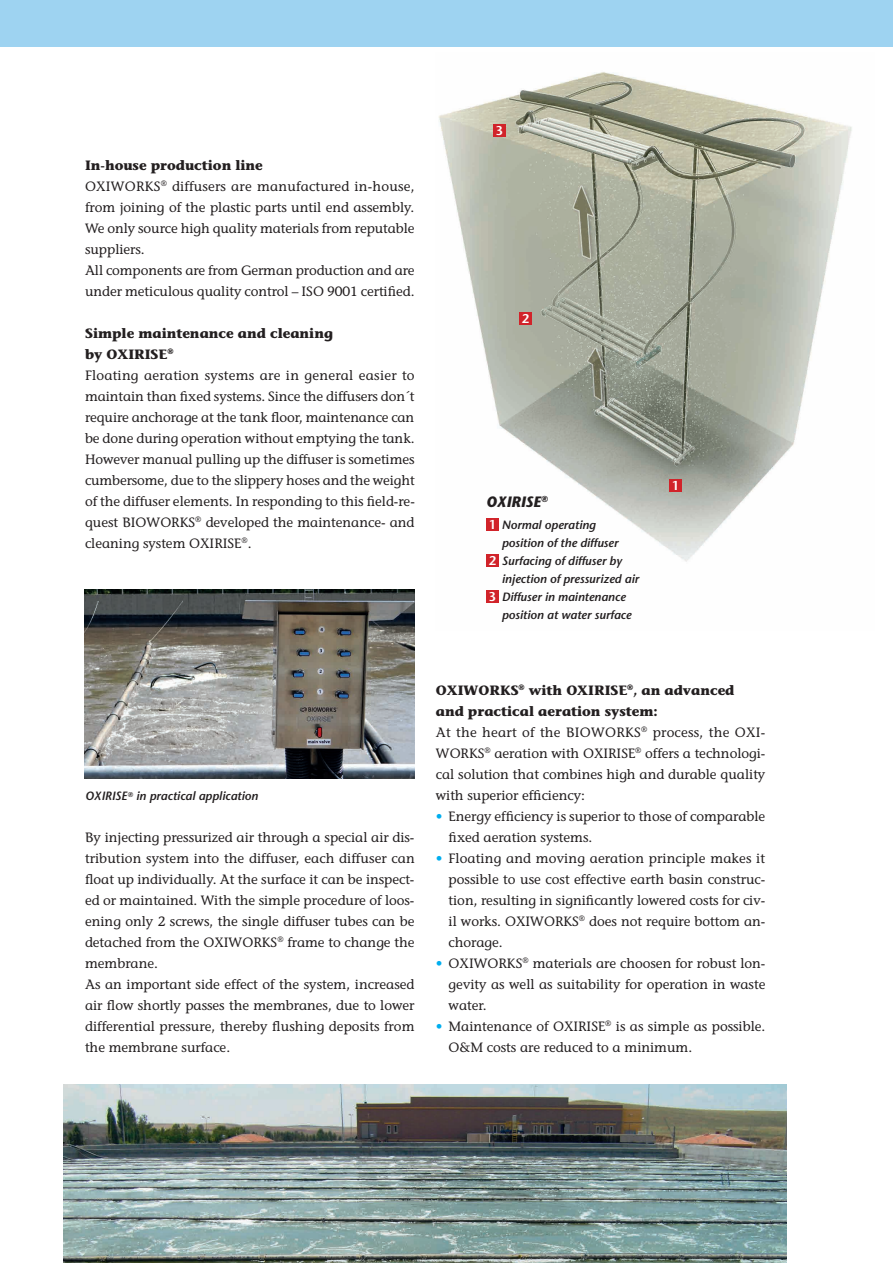
<style>
.page{position:relative;width:893px;height:1263px;background:#fff}
.page>*{position:absolute;margin:0;border:0;box-sizing:border-box;transform-origin:0 0}
.t1{font:italic 700 15px "Stone Sans";letter-spacing:-.005em;color:#231f20}
.t2{font:13.5px/21px "Stone Informal";letter-spacing:-.005em;color:#231f20}
.t3{font:600 12.75px "Stone Sans";color:#fff}
.t4{font:italic 600 12px "Stone Sans";letter-spacing:-.005em;color:#231f20}
.s1{font-weight:700}
.s2{font-style:normal;font-size:12.75px;color:#fff}
.s3{color:#00aeef}
</style>
<div class="page">
<div style="left:0;top:0;width:893px;height:47px;background:#9ed3f1"></div>
<img style="left:64px;top:1084px;width:723px;height:179px">
<img style="left:438px;top:72px;width:414px;height:531px">
<div style="left:519px;top:312px;width:13px;height:13px;background:#d1232a"></div>
<div style="left:669px;top:479px;width:13px;height:13px;background:#d1232a"></div>
<div style="left:493px;top:124px;width:13px;height:13px;background:#d1232a"></div>
<div style="left:486px;top:518px;width:13px;height:12px;background:#d1232a"></div>
<div style="left:486px;top:554px;width:13px;height:12px;background:#d1232a"></div>
<div style="left:486px;top:590px;width:13px;height:12px;background:#d1232a"></div>
<img style="left:85px;top:589px;width:330px;height:189px">
<p class="t2" style="left:85px;top:155px;width:331px"><span class="s1">In-house production line<br></span>OXIWORKS<sup>®</sup> diffusers are manufactured in-house, from joining of the plastic parts until end assembly.<br>We only source high quality materials from reputable suppliers.<br>All components are from German production and are under meticulous quality control – ISO 9001 certified.</p>
<p class="t2" style="left:85px;top:323px;width:331px"><span class="s1">Simple maintenance and cleaning<br>by OXIRISE</span><sup>®<br></sup>Floating aeration systems are in general easier to maintain than fixed systems. Since the diffusers don´t require anchorage at the tank floor, maintenance can be done during operation without emptying the tank.<br>However manual pulling up the diffuser is sometimes cumbersome, due to the slippery hoses and the weight of the diffuser elements. In responding to this field-re&shy;quest BIOWORKS<sup>®</sup> developed the maintenance- and cleaning system OXIRISE<sup>®</sup>.</p>
<p class="t3" style="left:496px;top:123px;width:9px">3</p>
<p class="t3" style="left:522px;top:311px;width:9px">2</p>
<p class="t1" style="left:486px;top:492px;width:63px">OXIRISE<sup>®</sup></p>
<p class="t4" style="left:489px;top:517px;width:108px"><span class="s2">1</span> Normal operating</p>
<p class="t4" style="left:502px;top:535px;width:118px">position of the diffuser</p>
<p class="t4" style="left:489px;top:553px;width:135px"><span class="s2">2</span> Surfacing of diffuser by</p>
<p class="t4" style="left:502px;top:571px;width:139px">injection of pressurized air</p>
<p class="t4" style="left:489px;top:589px;width:138px"><span class="s2">3</span> Diffuser in maintenance</p>
<p class="t4" style="left:502px;top:607px;width:131px">position at water surface</p>
<p class="t3" style="left:672px;top:478px;width:9px">1</p>
<p class="t4" style="left:85px;top:789px;width:174px">OXIRISE<sup>®</sup> in practical application</p>
<p class="t2" style="left:85px;top:827px;width:331px">By injecting pressurized air through a special air dis&shy;tribution system into the diffuser, each diffuser can float up individually. At the surface it can be inspect&shy;ed or maintained. With the simple procedure of loos&shy;ening only 2 screws, the single diffuser tubes can be detached from the OXIWORKS<sup>®</sup> frame to change the membrane.<br>As an important side effect of the system, increased air flow shortly passes the membranes, due to lower differential pressure, thereby flushing deposits from the membrane surface.</p>
<p class="t2" style="left:436px;top:680px;width:331px"><span class="s1">OXIWORKS</span><sup>®</sup> <span class="s1">with OXIRISE</span><sup>®</sup><span class="s1">, an advanced and practical aeration system:<br></span>At the heart of the BIOWORKS<sup>®</sup> process, the OXI-WORKS<sup>®</sup> aeration with OXIRISE<sup>®</sup> offers a technologi&shy;cal solution that combines high and durable quality with superior efficiency:</p>
<p class="t2" style="left:449px;top:806px;width:318px;text-indent:-13px"><span class="s3">•</span> Energy efficiency is superior to those of comparable fixed aeration systems.</p>
<p class="t2" style="left:449px;top:848px;width:318px;text-align:justify;text-indent:-13px"><span class="s3">•</span> Floating and moving aeration principle makes it possible to use cost effective earth basin construc&shy;tion, resulting in significantly lowered costs for civ&shy;il works. OXIWORKS<sup>®</sup> does not require bottom an&shy;chorage.</p>
<p class="t2" style="left:449px;top:953px;width:318px;text-align:justify;text-indent:-13px"><span class="s3">•</span> OXIWORKS<sup>®</sup> materials are choosen for robust lon&shy;gevity as well as suitability for operation in waste water.</p>
<p class="t2" style="left:449px;top:1016px;width:318px;text-indent:-13px"><span class="s3">•</span> Maintenance of OXIRISE<sup>®</sup> is as simple as possible.<br>O&amp;M costs are reduced to a minimum.</p>
</div>
